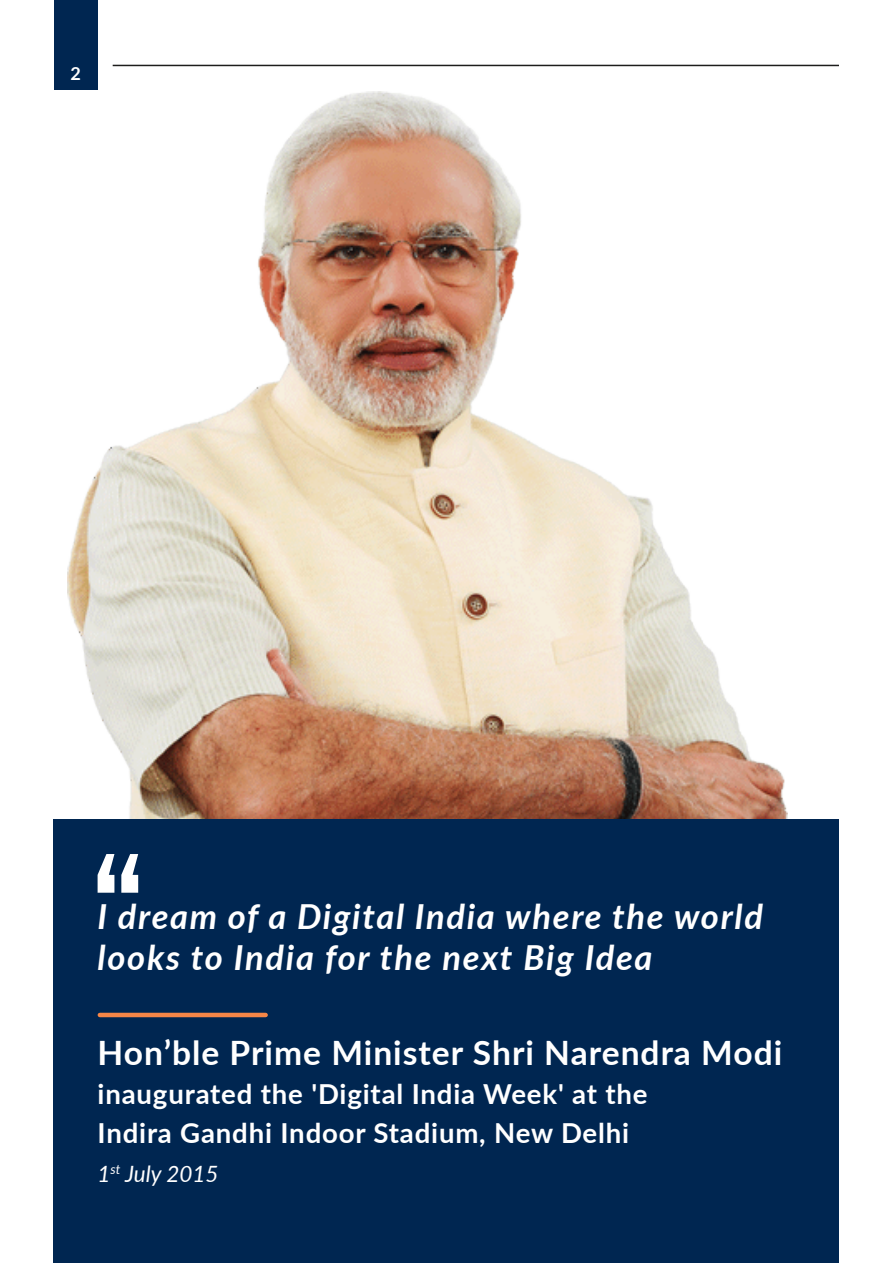
<style>
.page{position:relative;width:893px;height:1263px;background:#fff}
.page>*{position:absolute;margin:0;border:0;box-sizing:border-box;transform-origin:0 0}
.t1{font:italic 700 34.5px/41.4px "Lato";letter-spacing:.05em;color:#fff}
.t2{font:700 33.6px "Lato";letter-spacing:.03em;color:#fff}
.t3{font:700 27.6px/39px "Lato";letter-spacing:.03em;color:#fff}
.t4{font:italic 22.5px "Lato";color:#fff}
.t5{font:700 18px "Lato";color:#fff}
</style>
<div class="page">
<div style="left:54px;top:0;width:43px;height:89px;background:#002651"></div>
<hr style="left:113px;top:65px;width:726px;height:1px;background:#1d1d1c">
<img style="left:68px;top:92px;width:720px;height:727px">
<div style="left:54px;top:819px;width:785px;height:444px;background:#002651"></div>
<svg style="left:98px;top:854px;width:40px;height:39px"></svg>
<hr style="left:100px;top:1013px;width:166px;height:4px;background:#f58647">
<p class="t5" style="left:70px;top:61px;width:12px">2</p>
<p class="t1" style="left:98px;top:894px;width:667px">I dream of a Digital India where the world looks to India for the next Big Idea</p>
<p class="t2" style="left:98px;top:1028px;width:686px">Hon’ble Prime Minister Shri Narendra Modi</p>
<p class="t3" style="left:98px;top:1073px;width:552px">inaugurated the 'Digital India Week' at the<br>Indira Gandhi Indoor Stadium, New Delhi</p>
<p class="t4" style="left:98px;top:1157px;width:123px">1<sup>st</sup> July 2015</p>
</div>
